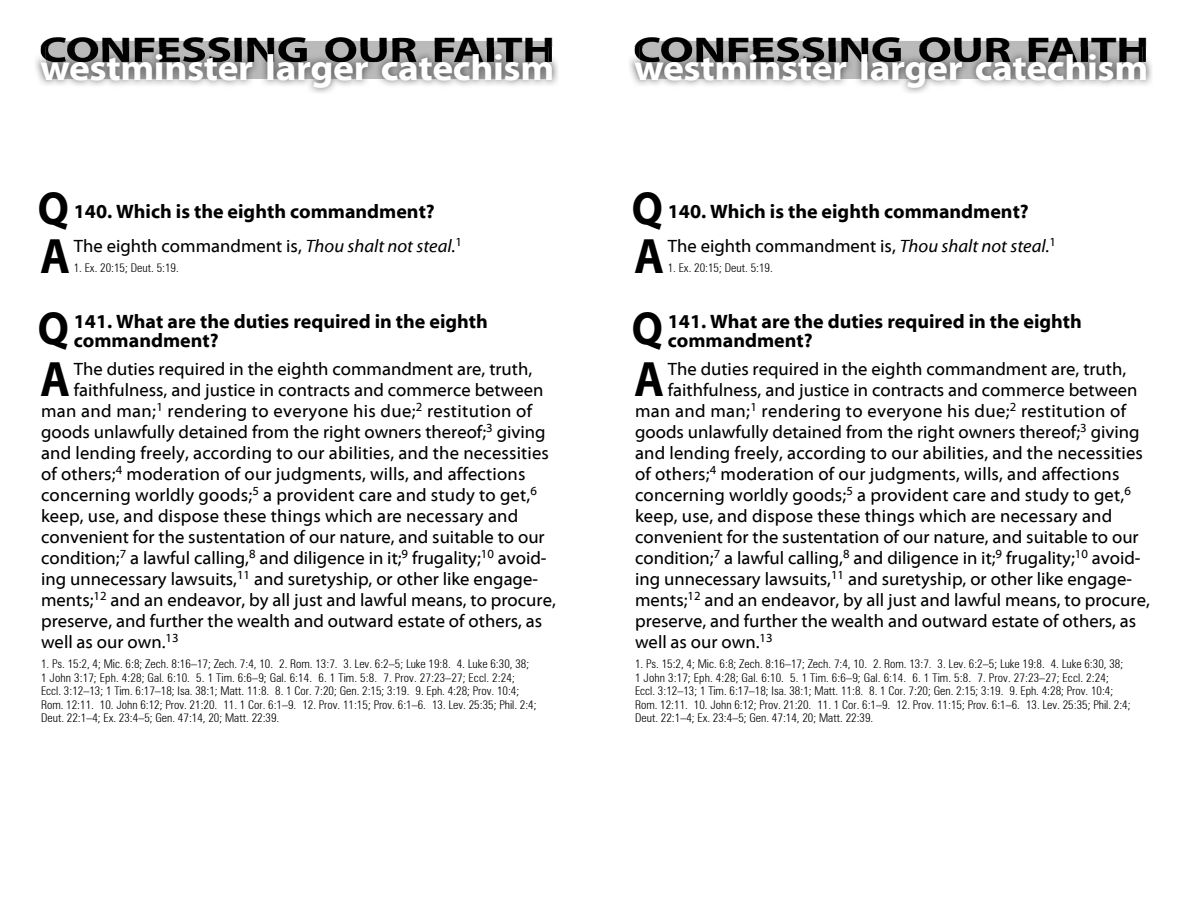
<style>
.page{position:relative;width:1188px;height:918px;background:#fff}
.page>*{position:absolute;margin:0;border:0;box-sizing:border-box;transform-origin:0 0}
.t1{font:700 50.1px "Myriad Web Pro";color:#000;scale:.88 1}
.t2{font:700 46.5px "Myriad Web Pro";color:#000;scale:.9 1}
.t3{font:700 36px "Myriad Web Pro";letter-spacing:-.01em;color:#fff;scale:1.07 1}
.t4{font:700 36px "Myriad Web Pro";letter-spacing:-.01em;color:#000;scale:1.28 1}
.t5{font:700 19.5px/19.5px "Myriad Web Pro";color:#000}
.t6{font:18px "Myriad Web Pro";color:#000}
.t7{font:18px "Myriad Web Pro";letter-spacing:.02em;color:#000}
.t8{font:300 condensed 12px/13.5px "Zurich BT";color:#000}
.s1{font-style:italic}
</style>
<div class="page">
<div style="left:46px;top:41px;width:503px;height:6px;background:#bababa"></div>
<img style="left:35px;top:48px;width:523px;height:45px">
<img style="left:46px;top:62px;width:503px;height:16px">
<img style="left:387px;top:47px;width:165px;height:15px">
<img style="left:46px;top:47px;width:341px;height:15px">
<div style="left:640px;top:41px;width:503px;height:6px;background:#bababa"></div>
<img style="left:629px;top:48px;width:523px;height:45px">
<img style="left:640px;top:62px;width:503px;height:16px">
<img style="left:981px;top:47px;width:165px;height:15px">
<img style="left:640px;top:47px;width:341px;height:15px">
<h3 class="t4" style="left:39px;top:30px;width:405px">CONFESSING OUR FAITH</h3>
<h3 class="t3" style="left:40px;top:48px;width:482px">westminster larger catechism</h3>
<h2 class="t2" style="left:38px;top:183px;width:36px">Q</h2>
<p class="t5" style="left:74px;top:202px;width:363px">140. Which is the eighth commandment?</p>
<h1 class="t1" style="left:40px;top:229px;width:36px">A</h1>
<p class="t6" style="left:74px;top:236px;width:390px">The eighth commandment is, <span class="s1">Thou shalt not steal.</span><sup>1</sup></p>
<p class="t8" style="left:74px;top:261px;width:107px">1. Ex. 20:15; Deut. 5:19.</p>
<h2 class="t2" style="left:38px;top:303px;width:36px">Q</h2>
<p class="t5" style="left:74px;top:312px;width:416px">141. What are the duties required in the eighth commandment?</p>
<h1 class="t1" style="left:40px;top:352px;width:36px">A</h1>
<p class="t6" style="left:74px;top:359px;width:460px">The duties required in the eighth commandment are, truth,</p>
<p class="t6" style="left:74px;top:380px;width:471px">faithfulness, and justice in contracts and commerce between</p>
<p class="t7" style="left:41px;top:401px;width:493px">man and man;<sup>1</sup> rendering to everyone his due;<sup>2</sup> restitution of</p>
<p class="t6" style="left:41px;top:422px;width:506px">goods unlawfully detained from the right owners thereof;<sup>3</sup> giving</p>
<p class="t6" style="left:41px;top:443px;width:510px">and lending freely, according to our abilities, and the necessities</p>
<p class="t6" style="left:41px;top:464px;width:486px">of others;<sup>4</sup> moderation of our judgments, wills, and affections</p>
<p class="t6" style="left:41px;top:485px;width:498px">concerning worldly goods;<sup>5</sup> a provident care and study to get,<sup>6</sup></p>
<p class="t6" style="left:41px;top:506px;width:479px">keep, use, and dispose these things which are necessary and</p>
<p class="t6" style="left:41px;top:527px;width:505px">convenient for the sustentation of our nature, and suitable to our</p>
<p class="t6" style="left:41px;top:548px;width:507px">condition;<sup>7</sup> a lawful calling,<sup>8</sup> and diligence in it;<sup>9</sup> frugality;<sup>10</sup> avoid-</p>
<p class="t6" style="left:41px;top:569px;width:499px">ing unnecessary lawsuits,<sup>11</sup> and suretyship, or other like engage-</p>
<p class="t6" style="left:41px;top:590px;width:516px">ments;<sup>12</sup> and an endeavor, by all just and lawful means, to procure,</p>
<p class="t6" style="left:41px;top:611px;width:503px">preserve, and further the wealth and outward estate of others, as</p>
<p class="t6" style="left:41px;top:632px;width:139px">well as our own.<sup>13</sup></p>
<p class="t8" style="left:41px;top:657px;width:497px">1. Ps. 15:2, 4; Mic. 6:8; Zech. 8:16–17; Zech. 7:4, 10. 2. Rom. 13:7. 3. Lev. 6:2–5; Luke 19:8. 4. Luke 6:30, 38; 1 John 3:17; Eph. 4:28; Gal. 6:10. 5. 1 Tim. 6:6–9; Gal. 6:14. 6. 1 Tim. 5:8. 7. Prov. 27:23–27; Eccl. 2:24; Eccl. 3:12–13; 1 Tim. 6:17–18; Isa. 38:1; Matt. 11:8. 8. 1 Cor. 7:20; Gen. 2:15; 3:19. 9. Eph. 4:28; Prov. 10:4; Rom. 12:11. 10. John 6:12; Prov. 21:20. 11. 1 Cor. 6:1–9. 12. Prov. 11:15; Prov. 6:1–6. 13. Lev. 25:35; Phil. 2:4; Deut. 22:1–4; Ex. 23:4–5; Gen. 47:14, 20; Matt. 22:39.</p>
<h3 class="t4" style="left:633px;top:30px;width:405px">CONFESSING OUR FAITH</h3>
<h3 class="t3" style="left:634px;top:48px;width:482px">westminster larger catechism</h3>
<h2 class="t2" style="left:632px;top:183px;width:36px">Q</h2>
<p class="t5" style="left:668px;top:202px;width:363px">140. Which is the eighth commandment?</p>
<h1 class="t1" style="left:634px;top:229px;width:36px">A</h1>
<p class="t6" style="left:668px;top:236px;width:390px">The eighth commandment is, <span class="s1">Thou shalt not steal.</span><sup>1</sup></p>
<p class="t8" style="left:668px;top:261px;width:107px">1. Ex. 20:15; Deut. 5:19.</p>
<h2 class="t2" style="left:632px;top:303px;width:36px">Q</h2>
<p class="t5" style="left:668px;top:312px;width:416px">141. What are the duties required in the eighth commandment?</p>
<h1 class="t1" style="left:634px;top:352px;width:36px">A</h1>
<p class="t6" style="left:668px;top:359px;width:460px">The duties required in the eighth commandment are, truth,</p>
<p class="t6" style="left:668px;top:380px;width:471px">faithfulness, and justice in contracts and commerce between</p>
<p class="t7" style="left:635px;top:401px;width:493px">man and man;<sup>1</sup> rendering to everyone his due;<sup>2</sup> restitution of</p>
<p class="t6" style="left:635px;top:422px;width:506px">goods unlawfully detained from the right owners thereof;<sup>3</sup> giving</p>
<p class="t6" style="left:635px;top:443px;width:510px">and lending freely, according to our abilities, and the necessities</p>
<p class="t6" style="left:635px;top:464px;width:486px">of others;<sup>4</sup> moderation of our judgments, wills, and affections</p>
<p class="t6" style="left:635px;top:485px;width:498px">concerning worldly goods;<sup>5</sup> a provident care and study to get,<sup>6</sup></p>
<p class="t6" style="left:635px;top:506px;width:479px">keep, use, and dispose these things which are necessary and</p>
<p class="t6" style="left:635px;top:527px;width:505px">convenient for the sustentation of our nature, and suitable to our</p>
<p class="t6" style="left:635px;top:548px;width:507px">condition;<sup>7</sup> a lawful calling,<sup>8</sup> and diligence in it;<sup>9</sup> frugality;<sup>10</sup> avoid-</p>
<p class="t6" style="left:635px;top:569px;width:499px">ing unnecessary lawsuits,<sup>11</sup> and suretyship, or other like engage-</p>
<p class="t6" style="left:635px;top:590px;width:516px">ments;<sup>12</sup> and an endeavor, by all just and lawful means, to procure,</p>
<p class="t6" style="left:635px;top:611px;width:503px">preserve, and further the wealth and outward estate of others, as</p>
<p class="t6" style="left:635px;top:632px;width:139px">well as our own.<sup>13</sup></p>
<p class="t8" style="left:635px;top:657px;width:497px">1. Ps. 15:2, 4; Mic. 6:8; Zech. 8:16–17; Zech. 7:4, 10. 2. Rom. 13:7. 3. Lev. 6:2–5; Luke 19:8. 4. Luke 6:30, 38; 1 John 3:17; Eph. 4:28; Gal. 6:10. 5. 1 Tim. 6:6–9; Gal. 6:14. 6. 1 Tim. 5:8. 7. Prov. 27:23–27; Eccl. 2:24; Eccl. 3:12–13; 1 Tim. 6:17–18; Isa. 38:1; Matt. 11:8. 8. 1 Cor. 7:20; Gen. 2:15; 3:19. 9. Eph. 4:28; Prov. 10:4; Rom. 12:11. 10. John 6:12; Prov. 21:20. 11. 1 Cor. 6:1–9. 12. Prov. 11:15; Prov. 6:1–6. 13. Lev. 25:35; Phil. 2:4; Deut. 22:1–4; Ex. 23:4–5; Gen. 47:14, 20; Matt. 22:39.</p>
</div>
